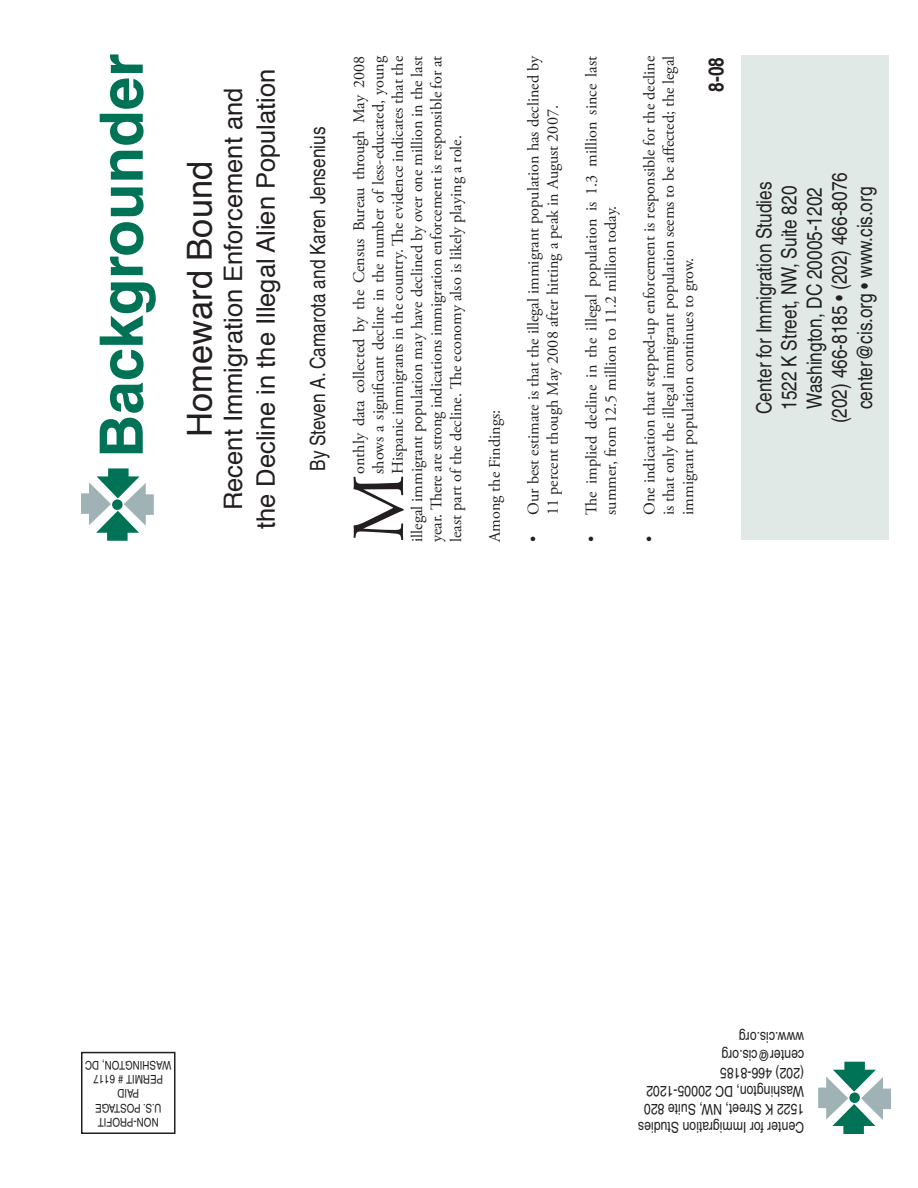
<style>
.page{position:relative;width:918px;height:1188px;background:#fff}
.page>*{position:absolute;margin:0;border:0;box-sizing:border-box;transform-origin:0 0}
.t1{font:74.55px "Adobe Garamond Pro";color:#231f20}
.t2{font:700 60px "Helvetica";color:#007255}
.t3{font:34.5px "Helvetica";color:#231f20}
.t4{font:25.5px/32.4px "Helvetica";color:#231f20;text-align:center}
.t5{font:condensed 21px/25.2px "Helvetica";color:#231f20;text-align:center}
.t6{font:700 condensed 21px "Helvetica";color:#231f20}
.t7{font:16.2px/19.4px "Adobe Garamond Pro";color:#231f20}
.t8{font:condensed 15px/18px "Helvetica";color:#231f20}
.t9{font:condensed 12px/14.4px "Helvetica";color:#231f20;text-align:center}
</style>
<div class="page">
<div style="left:742px;top:56px;width:147px;height:484px;background:#e0e9e5"></div>
<svg style="left:818px;top:1062px;width:73px;height:72px"></svg>
<svg style="left:81px;top:468px;width:73px;height:73px"></svg>
<div style="left:81px;top:1052px;width:95px;height:82px;border:2px solid #231f20"></div>
<h2 class="t2" style="left:85px;top:458px;width:406px;rotate:-90deg">Backgrounder</h2>
<h3 class="t3" style="left:170px;top:437px;width:278px;rotate:-90deg">Homeward Bound</h3>
<h3 class="t4" style="left:216px;top:529px;width:462px;rotate:-90deg">Recent Immigration Enforcement and the Decline in the Illegal Alien Population</h3>
<p class="t5" style="left:305px;top:471px;width:346px;rotate:-90deg">By Steven A. Camarota and Karen Jensenius</p>
<p class="t7" style="left:350px;top:474px;width:419px;rotate:-90deg">onthly data collected by the Census Bureau through May 2008</p>
<p class="t7" style="left:369px;top:474px;width:420px;rotate:-90deg">shows a significant decline in the number of less-educated, young</p>
<p class="t7" style="left:389px;top:474px;width:420px;rotate:-90deg">Hispanic immigrants in the country. The evidence indicates that the</p>
<p class="t7" style="left:408px;top:542px;width:487px;rotate:-90deg">illegal immigrant population may have declined by over one million in the last</p>
<p class="t7" style="left:427px;top:542px;width:487px;rotate:-90deg">year. There are strong indications immigration enforcement is responsible for at</p>
<p class="t7" style="left:447px;top:542px;width:408px;rotate:-90deg">least part of the decline. The economy also is likely playing a role.</p>
<h1 class="t1" style="left:335px;top:542px;width:69px;rotate:-90deg">M</h1>
<p class="t7" style="left:485px;top:542px;width:133px;rotate:-90deg">Among the Findings:</p>
<p class="t7" style="left:524px;top:515px;width:461px;text-indent:-27px;rotate:-90deg">• Our best estimate is that the illegal immigrant population has declined by<br>11 percent though May 2008 after hitting a peak in August 2007.</p>
<p class="t7" style="left:582px;top:515px;width:461px;text-indent:-27px;rotate:-90deg">• The implied decline in the illegal population is 1.3 million since last summer, from 12.5 million to 11.2 million today.</p>
<p class="t7" style="left:640px;top:515px;width:460px;text-align:justify;text-indent:-27px;rotate:-90deg">• One indication that stepped-up enforcement is responsible for the decline is that only the illegal immigrant population seems to be affected; the legal immigrant population continues to grow.</p>
<p class="t6" style="left:703px;top:92px;width:36px;rotate:-90deg">8-08</p>
<p class="t5" style="left:751px;top:423px;width:253px;rotate:-90deg">Center for Immigration Studies<br>1522 K Street, NW, Suite 820<br>Washington, DC 20005-1202 (202) 466-8185 • (202) 466-8076 center@cis.org • www.cis.org</p>
<p class="t9" style="left:171px;top:1130px;width:88px;rotate:-180deg">NON-PROFIT<br>U.S. POSTAGE<br>PAID<br>PERMIT # 6117<br>WASHINGTON, DC</p>
<p class="t8" style="left:804px;top:1137px;width:168px;rotate:-180deg">Center for Immigration Studies<br>1522 K Street, NW, Suite 820<br>Washington, DC 20005-1202 (202) 466-8185 center@cis.org<br>www.cis.org</p>
</div>
